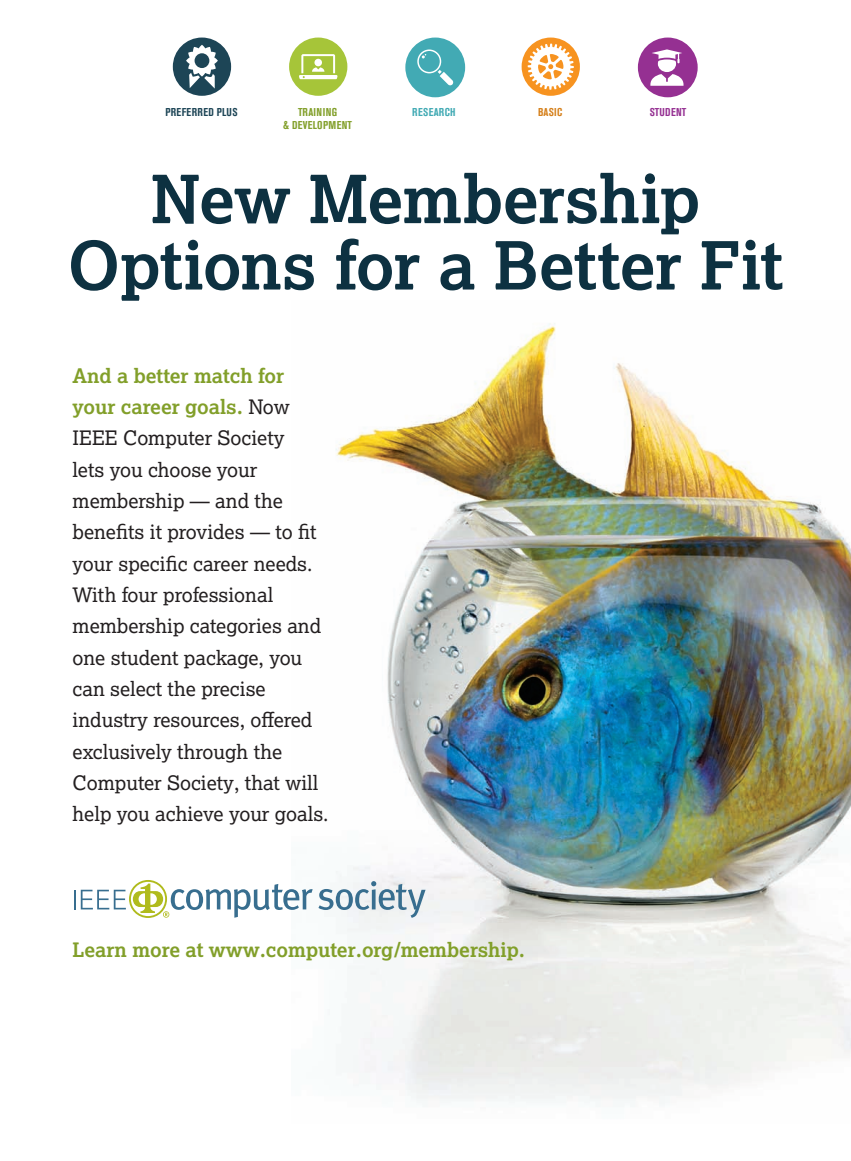
<style>
.page{position:relative;width:851px;height:1161px;background:#fff}
.page>*{position:absolute;margin:0;border:0;box-sizing:border-box;transform-origin:0 0}
.t1{font:700 66.3px/66.3px "Lexia";letter-spacing:-.01em;color:#0d3141;text-align:center}
.t2{font:19.95px/31.3px "Lexia";color:#231f20}
.t3{font:700 19.95px "Lexia";color:#829f2a}
.t4{font:700 condensed 11.25px/13.5px "Akzidenz Grotesk BE";letter-spacing:.035em;color:#829f2a;text-align:center}
.t5{font:700 condensed 11.25px "Akzidenz Grotesk BE";letter-spacing:.035em;color:#1d4556}
.t6{font:700 condensed 11.25px "Akzidenz Grotesk BE";letter-spacing:.035em;color:#42aab4}
.t7{font:700 condensed 11.25px "Akzidenz Grotesk BE";letter-spacing:.02em;color:#953092}
.t8{font:700 condensed 11.25px "Akzidenz Grotesk BE";letter-spacing:.03em;color:#d5801b}
.s1{font-weight:700;color:#829f2a}
</style>
<div class="page">
<img style="left:312px;top:323px;width:538px;height:781px">
<svg style="left:318px;top:881px;width:107px;height:37px"></svg>
<svg style="left:74px;top:880px;width:238px;height:38px"></svg>
<div style="left:405px;top:38px;width:60px;height:59px;background:#42aab4;border-radius:50%"></div>
<svg style="left:417px;top:50px;width:36px;height:36px"></svg>
<div style="left:638px;top:38px;width:59px;height:59px;background:#953092;border-radius:50%"></div>
<div style="left:173px;top:38px;width:58px;height:58px;background:#1d4556;border-radius:50%"></div>
<svg style="left:186px;top:45px;width:32px;height:44px"></svg>
<div style="left:289px;top:38px;width:58px;height:58px;background:#a6c539;border-radius:50%"></div>
<svg style="left:299px;top:54px;width:38px;height:25px"></svg>
<div style="left:521px;top:38px;width:59px;height:58px;background:#f79320;border-radius:50%"></div>
<svg style="left:527px;top:44px;width:46px;height:46px"></svg>
<svg style="left:650px;top:49px;width:33px;height:37px"></svg>
<p class="t5" style="left:165px;top:105px;width:74px">PREFERRED PLUS</p>
<p class="t4" style="left:283px;top:105px;width:70px">TRAINING<br>&amp; DEVELOPMENT</p>
<p class="t6" style="left:412px;top:105px;width:45px">RESEARCH</p>
<p class="t8" style="left:538px;top:105px;width:26px">BASIC</p>
<p class="t7" style="left:649px;top:105px;width:38px">STUDENT</p>
<p class="t1" style="left:67px;top:164px;width:717px">New Membership<br>Options for a Better Fit</p>
<p class="t2" style="left:73px;top:359px;width:257px"><span class="s1">And a better match for your career goals.</span> Now<br>IEEE Computer Society<br>lets you choose your membership — and the benefits it provides — to fit your specific career needs.<br>With four professional membership categories and one student package, you can select the precise industry resources, offered exclusively through the<br>Computer Society, that will help you achieve your goals.</p>
<p class="t3" style="left:73px;top:937px;width:454px">Learn more at www.computer.org/membership.</p>
</div>
